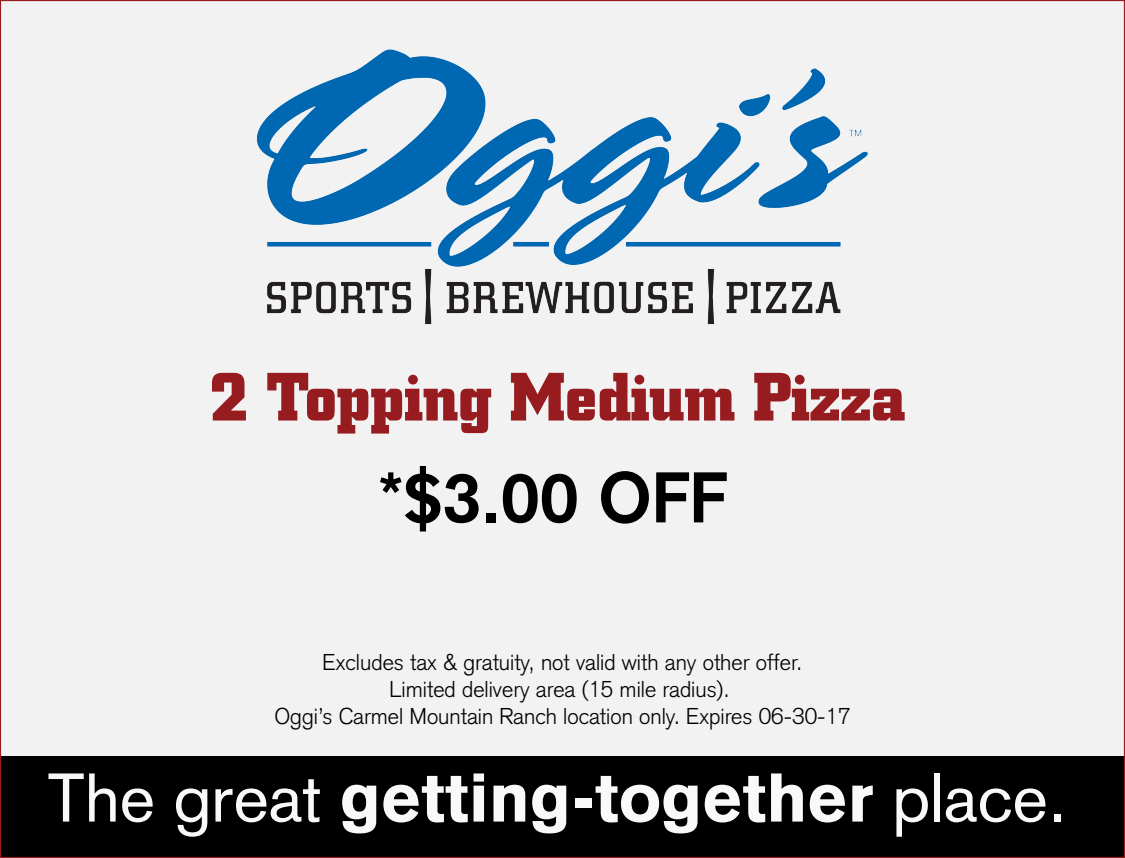
<style>
.page{position:relative;width:1125px;height:858px;background:#fff}
.page>*{position:absolute;margin:0;border:0;box-sizing:border-box;transform-origin:0 0}
.t1{font:700 70.2px "Akzidenz Grotesk";color:#000}
.t2{font:900 67.5px "Akzidenz Grotesk";color:#f9f9f9}
.t3{font:700 67.5px "City";color:#971c20}
.t4{font:300 22.5px/27px "Akzidenz Grotesk";color:#000;text-align:center}
.s1{font-weight:400}
</style>
<div class="page">
<div style="left:2px;top:0;width:1123px;height:756px;background:#f2f2f2"></div>
<img style="left:256px;top:49px;width:612px;height:276px">
<div style="left:0;top:756px;width:1125px;height:101px;background:#000"></div>
<h2 class="t3" style="left:209px;top:359px;width:698px">2 Topping Medium Pizza</h2>
<h1 class="t1" style="left:378px;top:456px;width:350px">*$3.00 OFF</h1>
<p class="t4" style="left:274px;top:648px;width:578px">Excludes tax &amp; gratuity, not valid with any other offer.<br>Limited delivery area (15 mile radius).<br>Oggi’s Carmel Mountain Ranch location only. Expires 06-30-17</p>
<h2 class="t2" style="left:47px;top:756px;width:1021px"><span class="s1">The great</span> getting-together <span class="s1">place.</span></h2>
</div>
